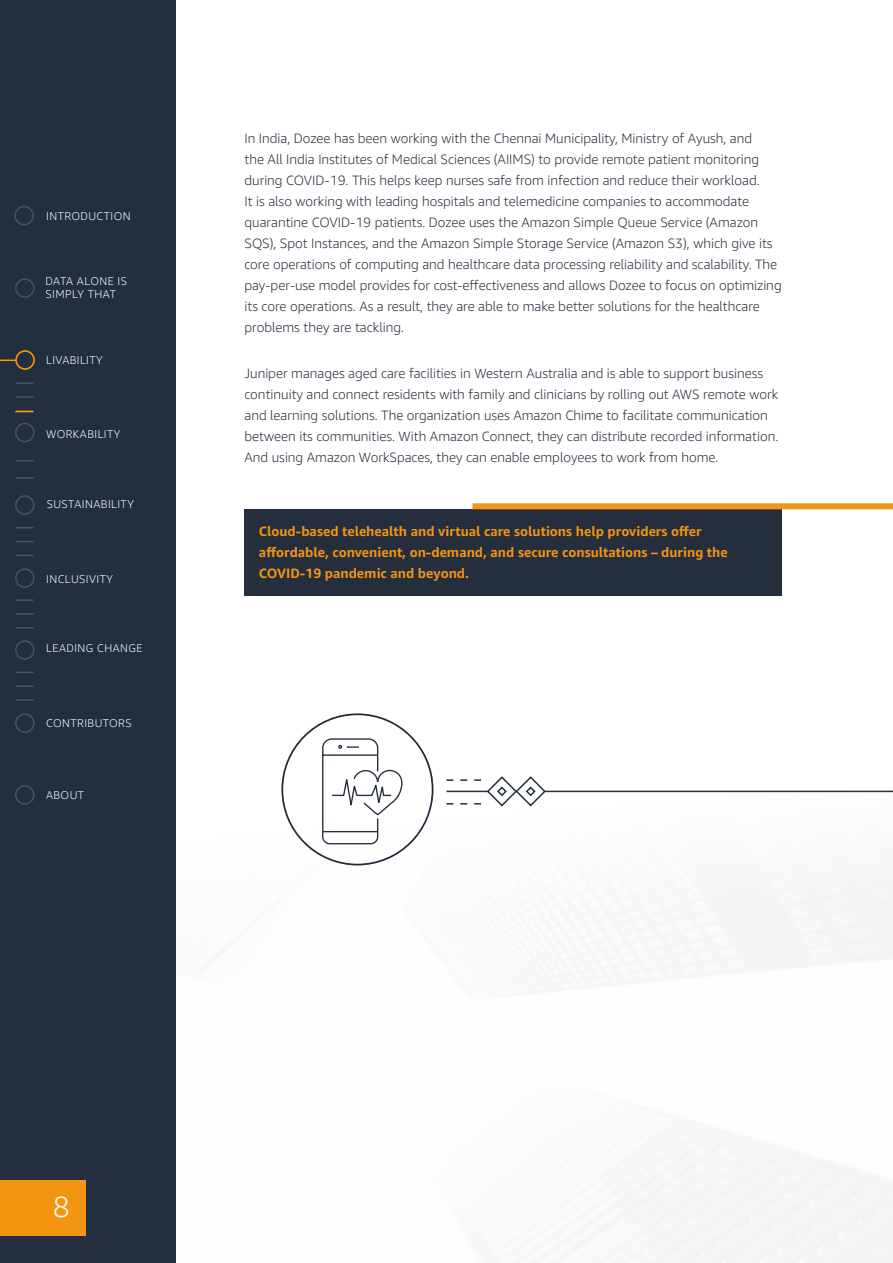
<style>
.page{position:relative;width:893px;height:1263px;background:#fff}
.page>*{position:absolute;margin:0;border:0;box-sizing:border-box;transform-origin:0 0}
.t1{font:300 29.1px "Amazon Ember";color:#fff}
.t2{font:300 13.5px/21px "Amazon Ember";color:#242e3d}
.t3{font:700 13.5px/21px "Amazon Ember";color:#f49512}
.t4{font:300 11.25px/13.5px "Amazon Ember";letter-spacing:.04em;color:#fff}
</style>
<div class="page">
<img style="left:283px;top:737px;width:610px;height:526px">
<div style="left:0;top:0;width:176px;height:1263px;background:#232f3e"></div>
<div style="left:244px;top:509px;width:538px;height:87px;background:#242e3d"></div>
<svg style="left:321px;top:738px;width:81px;height:107px"></svg>
<div style="left:472px;top:503px;width:421px;height:6px;background:#f49512"></div>
<hr style="left:446px;top:791px;width:447px;height:1px;background:#242e3d">
<svg style="left:446px;top:775px;width:101px;height:32px"></svg>
<div style="left:0;top:1180px;width:86px;height:55px;background:#f49512"></div>
<div style="left:15px;top:713px;width:20px;height:20px;border:2px solid #f0f1f1;border-radius:50%"></div>
<div style="left:15px;top:278px;width:20px;height:20px;border:2px solid #f0f1f1;border-radius:50%"></div>
<div style="left:14px;top:206px;width:20px;height:19px;border:2px solid #f0f1f1;border-radius:50%"></div>
<div style="left:15px;top:785px;width:19px;height:20px;border:2px solid #f0f1f1;border-radius:50%"></div>
<svg style="left:16px;top:396px;width:17px;height:2px"></svg>
<svg style="left:16px;top:382px;width:17px;height:2px"></svg>
<div style="left:15px;top:495px;width:20px;height:20px;border:2px solid #f0f1f1;border-radius:50%"></div>
<svg style="left:16px;top:541px;width:17px;height:1px"></svg>
<svg style="left:16px;top:527px;width:17px;height:1px"></svg>
<svg style="left:16px;top:555px;width:17px;height:1px"></svg>
<svg style="left:16px;top:613px;width:17px;height:2px"></svg>
<div style="left:15px;top:568px;width:20px;height:20px;border:2px solid #f0f1f1;border-radius:50%"></div>
<svg style="left:16px;top:599px;width:17px;height:2px"></svg>
<svg style="left:16px;top:627px;width:17px;height:1px"></svg>
<div style="left:15px;top:640px;width:20px;height:20px;border:2px solid #f0f1f1;border-radius:50%"></div>
<svg style="left:16px;top:685px;width:17px;height:2px"></svg>
<svg style="left:16px;top:672px;width:17px;height:1px"></svg>
<svg style="left:16px;top:699px;width:17px;height:2px"></svg>
<div style="left:15px;top:423px;width:20px;height:19px;border:2px solid #f0f1f1;border-radius:50%"></div>
<svg style="left:16px;top:460px;width:17px;height:2px"></svg>
<svg style="left:16px;top:477px;width:17px;height:2px"></svg>
<div style="left:15px;top:350px;width:20px;height:20px;border:2px solid #f90;border-radius:50%"></div>
<svg style="left:0;top:360px;width:16px;height:1px"></svg>
<svg style="left:15px;top:410px;width:18px;height:2px"></svg>
<p class="t4" style="left:46px;top:209px;width:86px">INTRODUCTION</p>
<p class="t4" style="left:46px;top:274px;width:83px">DATA ALONE IS<br>SIMPLY THAT</p>
<p class="t4" style="left:46px;top:353px;width:58px">LIVABILITY</p>
<p class="t4" style="left:46px;top:427px;width:76px">WORKABILITY</p>
<p class="t4" style="left:47px;top:497px;width:89px">SUSTAINABILITY</p>
<p class="t4" style="left:46px;top:572px;width:68px">INCLUSIVITY</p>
<p class="t4" style="left:46px;top:642px;width:98px">LEADING CHANGE</p>
<p class="t4" style="left:46px;top:716px;width:87px">CONTRIBUTORS</p>
<p class="t4" style="left:46px;top:788px;width:40px">ABOUT</p>
<p class="t2" style="left:244px;top:127px;width:539px">In India, Dozee has been working with the Chennai Municipality, Ministry of Ayush, and<br>the All India Institutes of Medical Sciences (AIIMS) to provide remote patient monitoring during COVID-19. This helps keep nurses safe from infection and reduce their workload.<br>It is also working with leading hospitals and telemedicine companies to accommodate quarantine COVID-19 patients. Dozee uses the Amazon Simple Queue Service (Amazon SQS), Spot Instances, and the Amazon Simple Storage Service (Amazon S3), which give its core operations of computing and healthcare data processing reliability and scalability. The pay-per-use model provides for cost-effectiveness and allows Dozee to focus on optimizing its core operations. As a result, they are able to make better solutions for the healthcare problems they are tackling.</p>
<p class="t2" style="left:244px;top:363px;width:535px">Juniper manages aged care facilities in Western Australia and is able to support business continuity and connect residents with family and clinicians by rolling out AWS remote work and learning solutions. The organization uses Amazon Chime to facilitate communication between its communities. With Amazon Connect, they can distribute recorded information.<br>And using Amazon WorkSpaces, they can enable employees to work from home.</p>
<p class="t3" style="left:259px;top:521px;width:470px">Cloud-based telehealth and virtual care solutions help providers offer affordable, convenient, on-demand, and secure consultations – during the<br>COVID-19 pandemic and beyond.</p>
<h1 class="t1" style="left:53px;top:1188px;width:19px">8</h1>
</div>
